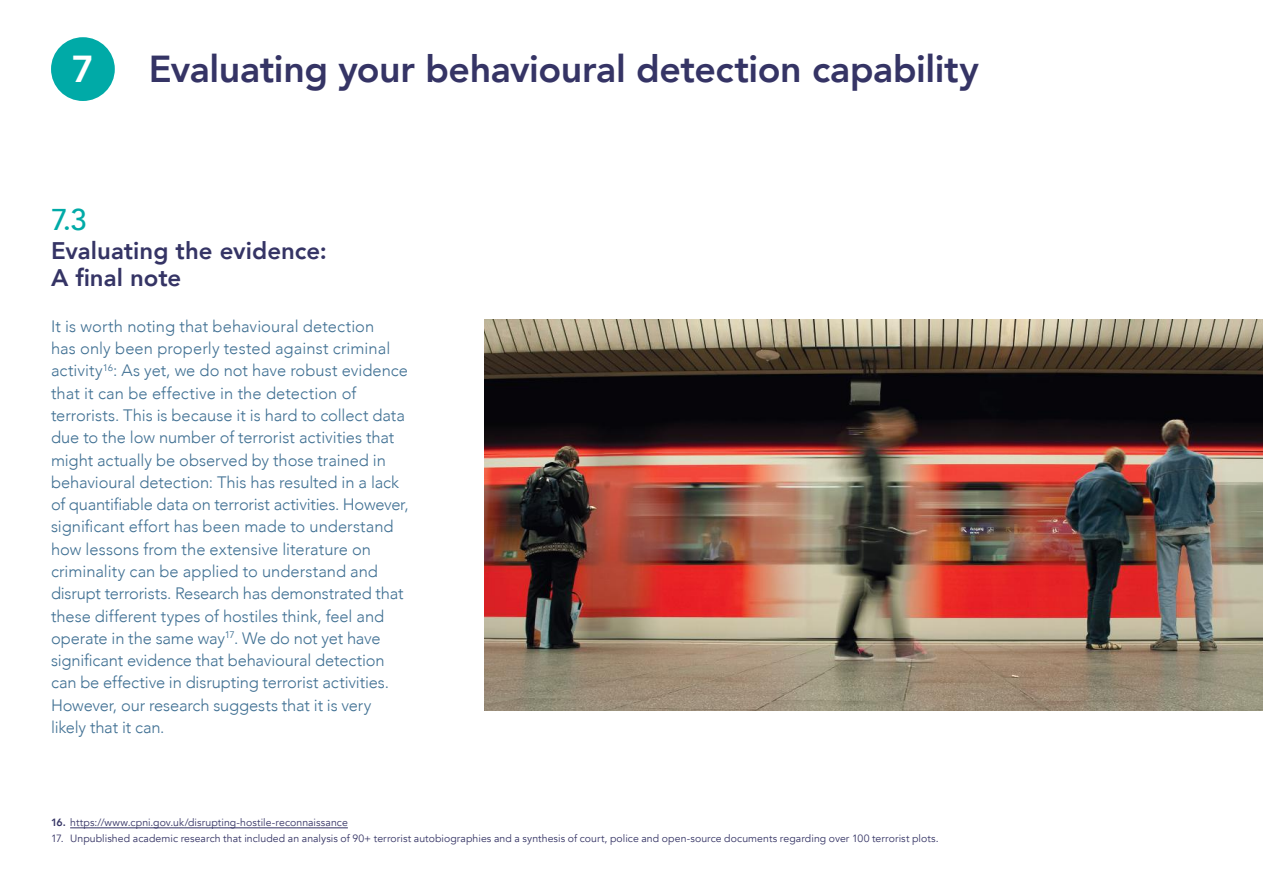
<style>
.page{position:relative;width:1263px;height:893px;background:#fff}
.page>*{position:absolute;margin:0;border:0;box-sizing:border-box;transform-origin:0 0}
.t1{font:800 37.5px "Avenir";letter-spacing:-.01em;color:#353465}
.t2{font:800 37.5px "Avenir";color:#fff}
.t3{font:500 30px "Avenir";color:#00aaa7}
.t4{font:800 24px/27.2px "Avenir";color:#353465}
.t5{font:300 16.5px/22.2px "Avenir";letter-spacing:-.005em;color:#407093}
.t6{font:10.5px "Avenir";letter-spacing:.005em;color:#353465}
.s1{font-weight:800}
</style>
<div class="page">
<hr style="left:70px;top:828px;width:278px;height:1px;background:#353465">
<div style="left:51px;top:37px;width:64px;height:64px;background:#00aaa7;border-radius:50%"></div>
<img style="left:484px;top:320px;width:779px;height:391px">
<h1 class="t2" style="left:72px;top:40px;width:24px">7</h1>
<h1 class="t1" style="left:149px;top:40px;width:832px">Evaluating your behavioural detection capability</h1>
<h2 class="t3" style="left:51px;top:193px;width:37px">7.3</h2>
<h3 class="t4" style="left:51px;top:237px;width:277px">Evaluating the evidence:<br>A final note</h3>
<p class="t5" style="left:51px;top:315px;width:359px">It is worth noting that behavioural detection<br>has only been properly tested against criminal activity<sup>16</sup>: As yet, we do not have robust evidence that it can be effective in the detection of terrorists. This is because it is hard to collect data due to the low number of terrorist activities that might actually be observed by those trained in behavioural detection: This has resulted in a lack of quantifiable data on terrorist activities. However, significant effort has been made to understand how lessons from the extensive literature on criminality can be applied to understand and disrupt terrorists. Research has demonstrated that these different types of hostiles think, feel and operate in the same way<sup>17</sup>. We do not yet have significant evidence that behavioural detection can be effective in disrupting terrorist activities.<br>However, our research suggests that it is very likely that it can.</p>
<p class="t6" style="left:51px;top:816px;width:298px"><span class="s1">16.</span> https://www.cpni.gov.uk/disrupting-hostile-reconnaissance</p>
<p class="t6" style="left:51px;top:832px;width:889px">17. Unpublished academic research that included an analysis of 90+ terrorist autobiographies and a synthesis of court, police and open-source documents regarding over 100 terrorist plots.</p>
</div>
